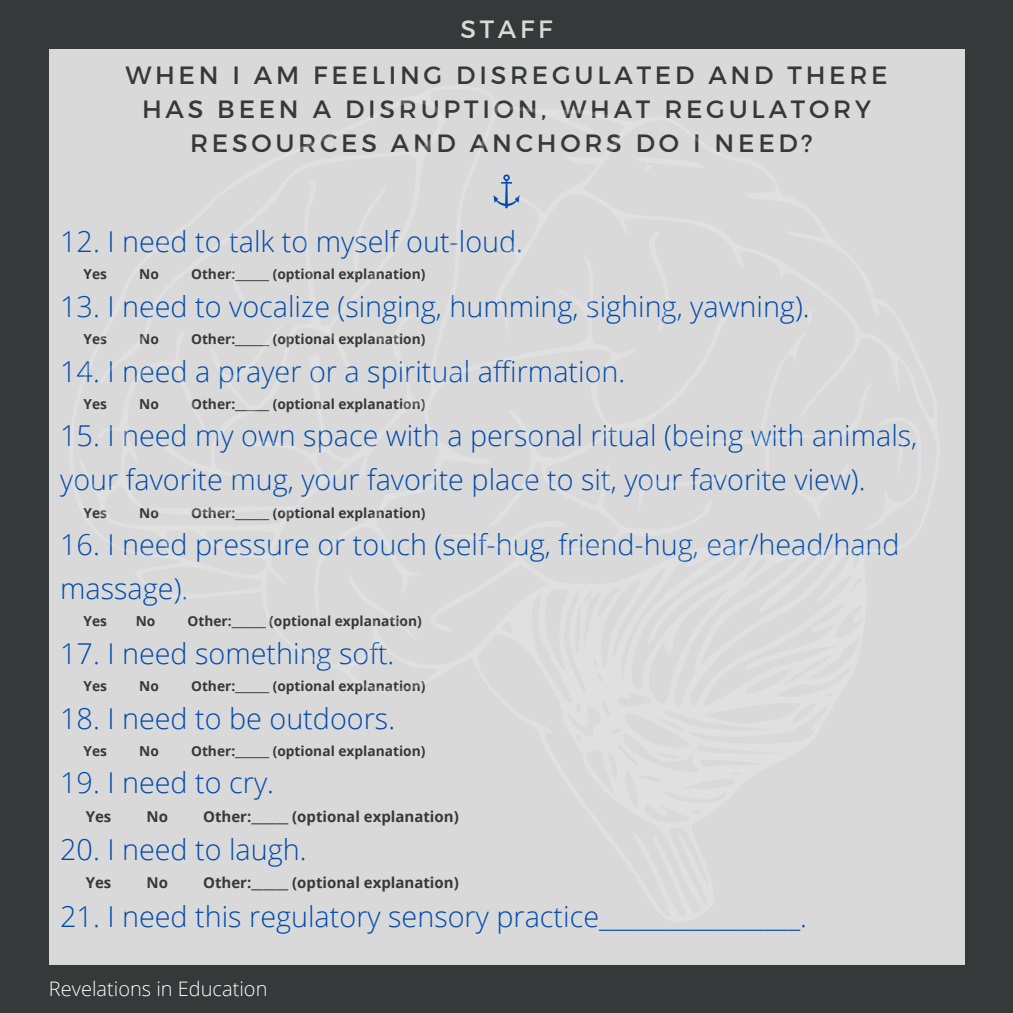
<style>
.page{position:relative;width:1013px;height:1013px;background:#fff}
.page>*{position:absolute;margin:0;border:0;box-sizing:border-box;transform-origin:0 0}
.t1{font:300 28.75px/44px "Open Sans";color:#004aad}
.t2{font:25px/33.8px "Montserrat";letter-spacing:.15em;color:#363939;text-align:center}
.t3{font:25px "Montserrat";letter-spacing:.15em;color:#d9d9d9}
.t4{font:300 20px "Open Sans";color:#fff}
.t5{font:700 15px "Open Sans";color:#363939}
.t6{font:700 13.75px "Open Sans";color:#363939}
</style>
<div class="page">
<div style="left:0;top:0;width:1012px;height:1012px;background:#363939"></div>
<div style="left:49px;top:49px;width:915px;height:915px;background:#d9d9d9"></div>
<p class="t3" style="left:460px;top:13px;width:94px">STAFF</p>
<p class="t2" style="left:125px;top:57px;width:763px">WHEN I AM FEELING DISREGULATED AND THERE<br>HAS BEEN A DISRUPTION, WHAT REGULATORY<br>RESOURCES AND ANCHORS DO I NEED?</p>
<p class="t1" style="left:60px;top:219px;width:464px">12. I need to talk to myself out-loud.</p>
<p class="t6" style="left:84px;top:265px;width:25px">Yes</p>
<p class="t6" style="left:139px;top:265px;width:21px">No</p>
<p class="t6" style="left:191px;top:265px;width:236px">Other:______ (optional explanation)</p>
<p class="t1" style="left:60px;top:284px;width:751px">13. I need to vocalize (singing, humming, sighing, yawning).</p>
<p class="t6" style="left:84px;top:329px;width:25px">Yes</p>
<p class="t6" style="left:139px;top:329px;width:21px">No</p>
<p class="t6" style="left:191px;top:329px;width:236px">Other:______ (optional explanation)</p>
<p class="t1" style="left:60px;top:348px;width:566px">14. I need a prayer or a spiritual affirmation.</p>
<p class="t6" style="left:84px;top:394px;width:25px">Yes</p>
<p class="t6" style="left:139px;top:394px;width:21px">No</p>
<p class="t6" style="left:191px;top:394px;width:236px">Other:______ (optional explanation)</p>
<p class="t1" style="left:60px;top:413px;width:858px">15. I need my own space with a personal ritual (being with animals, your favorite mug, your favorite place to sit, your favorite view).</p>
<p class="t6" style="left:84px;top:503px;width:25px">Yes</p>
<p class="t6" style="left:139px;top:503px;width:21px">No</p>
<p class="t6" style="left:191px;top:503px;width:236px">Other:______ (optional explanation)</p>
<p class="t1" style="left:60px;top:522px;width:841px">16. I need pressure or touch (self-hug, friend-hug, ear/head/hand massage).</p>
<p class="t6" style="left:84px;top:612px;width:25px">Yes</p>
<p class="t6" style="left:136px;top:612px;width:21px">No</p>
<p class="t6" style="left:187px;top:612px;width:236px">Other:______ (optional explanation)</p>
<p class="t1" style="left:60px;top:631px;width:336px">17. I need something soft.</p>
<p class="t6" style="left:84px;top:676px;width:25px">Yes</p>
<p class="t6" style="left:139px;top:676px;width:21px">No</p>
<p class="t6" style="left:191px;top:676px;width:236px">Other:______ (optional explanation)</p>
<p class="t1" style="left:60px;top:695px;width:336px">18. I need to be outdoors.</p>
<p class="t6" style="left:84px;top:741px;width:25px">Yes</p>
<p class="t6" style="left:139px;top:741px;width:21px">No</p>
<p class="t6" style="left:191px;top:741px;width:236px">Other:______ (optional explanation)</p>
<p class="t1" style="left:60px;top:760px;width:215px">19. I need to cry.</p>
<p class="t5" style="left:86px;top:805px;width:27px">Yes</p>
<p class="t5" style="left:146px;top:805px;width:23px">No</p>
<p class="t5" style="left:203px;top:805px;width:257px">Other:______ (optional explanation)</p>
<p class="t1" style="left:60px;top:826px;width:248px">20. I need to laugh.</p>
<p class="t5" style="left:86px;top:872px;width:27px">Yes</p>
<p class="t5" style="left:146px;top:872px;width:23px">No</p>
<p class="t5" style="left:203px;top:872px;width:257px">Other:______ (optional explanation)</p>
<p class="t1" style="left:60px;top:893px;width:748px">21. I need this regulatory sensory practice_________________.</p>
<p class="t4" style="left:49px;top:974px;width:220px">Revelations in Education</p>
</div>
